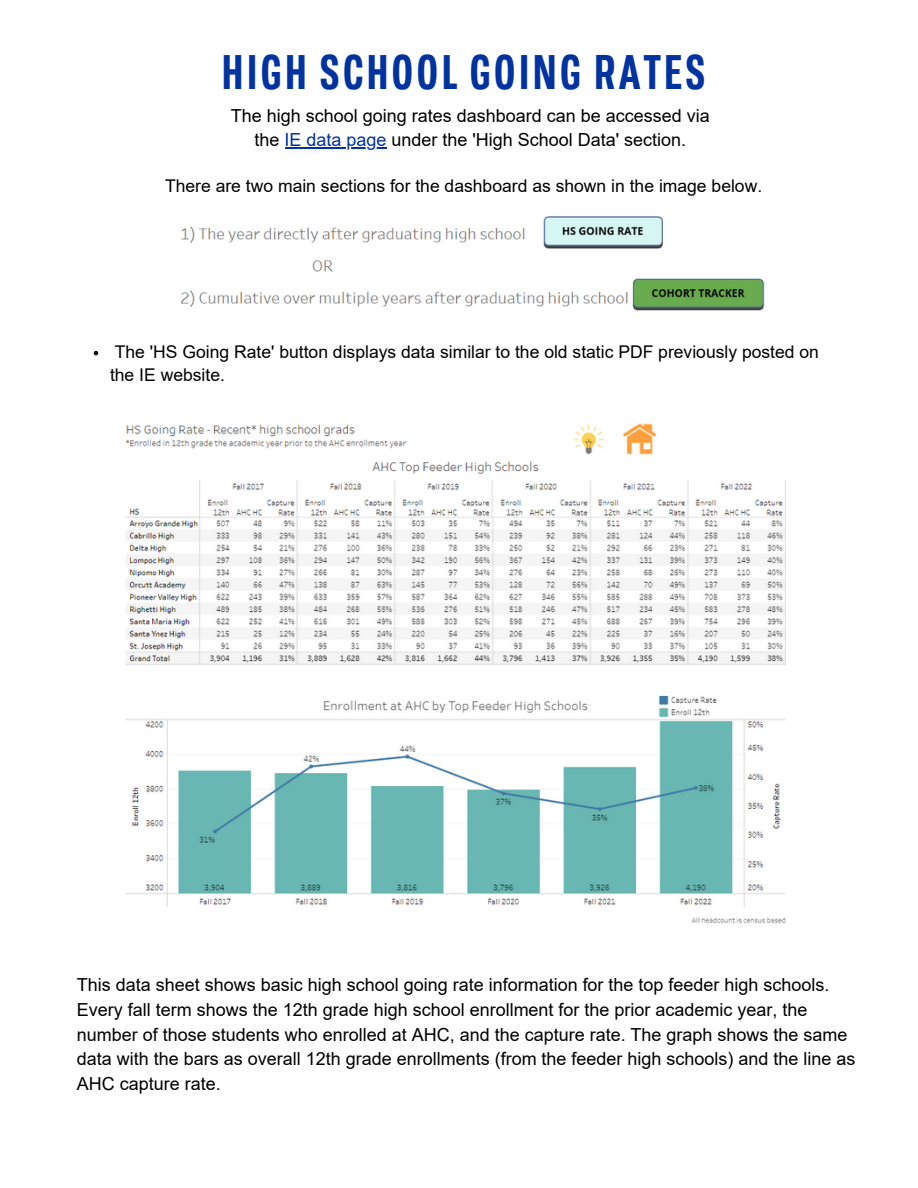
<style>
.page{position:relative;width:918px;height:1188px;background:#fff}
.page>*{position:absolute;margin:0;border:0;box-sizing:border-box;transform-origin:0 0}
.t1{font:700 48px "Tofino Cond";letter-spacing:.06em;color:#0033a0}
.t2{font:18px/24.8px "Arial";color:#000;text-align:center}
.t3{font:17.55px/23.7px "Arial";color:#000}
.s1{color:#0033a0}
</style>
<div class="page">
<svg style="left:94px;top:351px;width:4px;height:4px"></svg>
<img style="left:180px;top:216px;width:585px;height:95px">
<img style="left:125px;top:423px;width:661px;height:501px">
<hr style="left:285px;top:148px;width:102px;height:1px;background:#0033a0">
<h1 class="t1" style="left:222px;top:53px;width:486px">HIGH SCHOOL GOING RATES</h1>
<p class="t2" style="left:231px;top:103px;width:480px">The high school going rates dashboard can be accessed via the <span class="s1">IE data page</span> under the 'High School Data' section.</p>
<p class="t3" style="left:165px;top:174px;width:599px">There are two main sections for the dashboard as shown in the image below.</p>
<p class="t3" style="left:110px;top:340px;width:711px">The 'HS Going Rate' button displays data similar to the old static PDF previously posted on the IE website.</p>
<p class="t2" style="left:77px;top:973px;width:780px;text-align:left">This data sheet shows basic high school going rate information for the top feeder high schools.<br>Every fall term shows the 12th grade high school enrollment for the prior academic year, the number of those students who enrolled at AHC, and the capture rate. The graph shows the same data with the bars as overall 12th grade enrollments (from the feeder high schools) and the line as AHC capture rate.</p>
</div>
